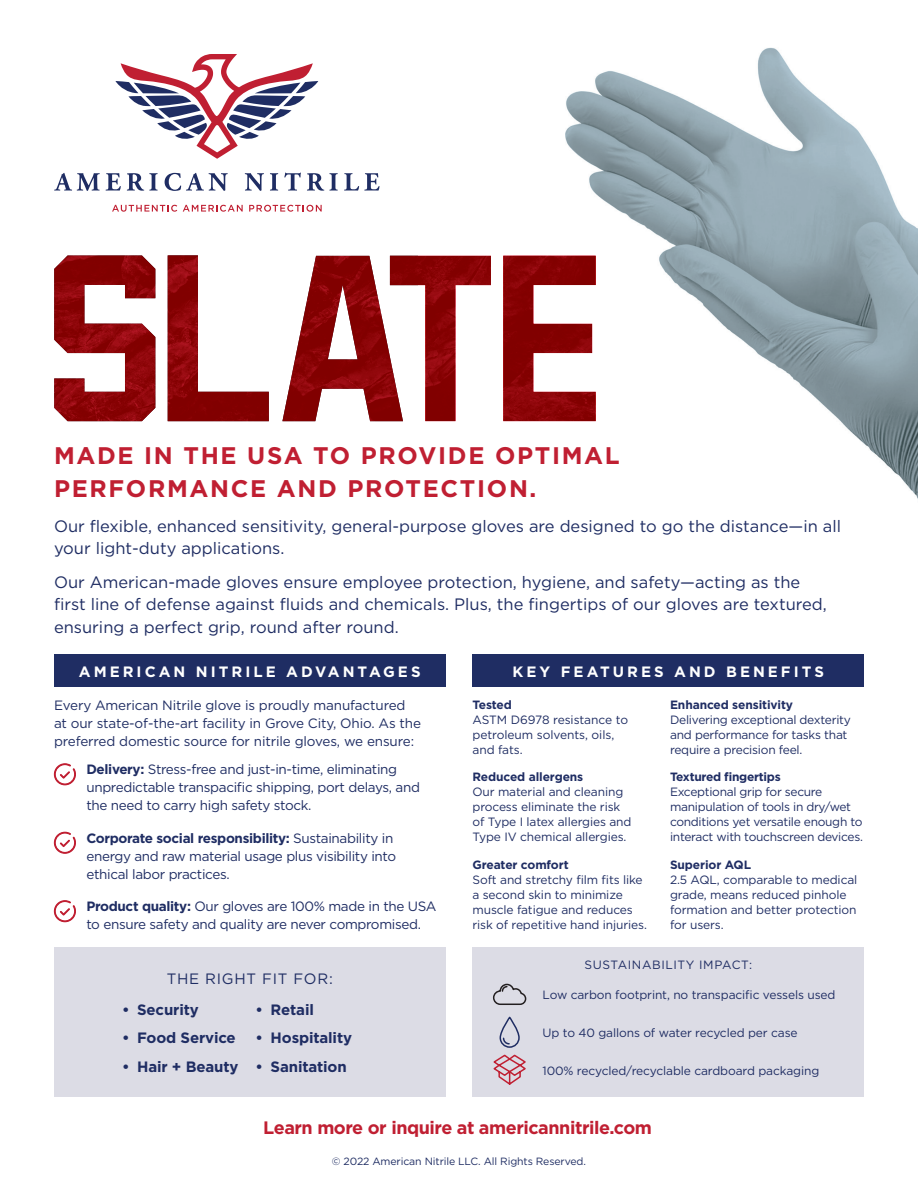
<style>
.page{position:relative;width:918px;height:1188px;background:#fff}
.page>*{position:absolute;margin:0;border:0;box-sizing:border-box;transform-origin:0 0}
.t1{font:700 24px/33px "Gotham";letter-spacing:.07em;color:#c01f32}
.t2{font:700 18px "Gotham";letter-spacing:-.025em;color:#c01f32}
.t3{font:16.5px/22.5px "Gotham";color:#1f2d63}
.t4{font:700 15px "Gotham";letter-spacing:-.01em;color:#1f2d63}
.t5{font:700 15px "Gotham";letter-spacing:.2em;color:#fff}
.t6{font:15px "Gotham";letter-spacing:.05em;color:#1f2d63}
.t7{font:13.5px/18px "Gotham";letter-spacing:-.025em;color:#1f2d63}
.t8{font:12px/15px "Gotham";letter-spacing:-.01em;color:#1f2d63}
.t9{font:700 12px "Gotham";letter-spacing:-.01em;color:#1f2d63}
.t10{font:12px "Gotham";letter-spacing:.05em;color:#1f2d63}
.t11{font:10.5px "Gotham";letter-spacing:-.01em;color:#1f2d63}
.s1{font-weight:700}
</style>
<div class="page">
<img style="left:425px;top:47px;width:493px;height:452px">
<div style="left:472px;top:947px;width:392px;height:150px;background:#dcdce5"></div>
<div style="left:54px;top:655px;width:392px;height:32px;background:#1f2d63"></div>
<div style="left:472px;top:655px;width:392px;height:32px;background:#1f2d63"></div>
<div style="left:54px;top:947px;width:392px;height:150px;background:#dcdce5"></div>
<svg style="left:493px;top:983px;width:34px;height:22px"></svg>
<svg style="left:493px;top:1017px;width:33px;height:68px"></svg>
<img style="left:54px;top:255px;width:542px;height:166px">
<svg style="left:54px;top:173px;width:46px;height:18px"></svg>
<svg style="left:106px;top:173px;width:15px;height:18px"></svg>
<svg style="left:127px;top:173px;width:31px;height:18px"></svg>
<svg style="left:165px;top:173px;width:63px;height:18px"></svg>
<svg style="left:245px;top:173px;width:19px;height:18px"></svg>
<svg style="left:270px;top:173px;width:8px;height:18px"></svg>
<svg style="left:284px;top:173px;width:17px;height:18px"></svg>
<svg style="left:307px;top:173px;width:31px;height:18px"></svg>
<svg style="left:344px;top:173px;width:36px;height:18px"></svg>
<svg style="left:115px;top:54px;width:203px;height:105px"></svg>
<svg style="left:112px;top:205px;width:65px;height:7px"></svg>
<svg style="left:183px;top:205px;width:60px;height:7px"></svg>
<svg style="left:249px;top:205px;width:73px;height:7px"></svg>
<svg style="left:54px;top:831px;width:22px;height:23px"></svg>
<svg style="left:54px;top:763px;width:22px;height:23px"></svg>
<svg style="left:54px;top:900px;width:22px;height:23px"></svg>
<p class="t1" style="left:54px;top:439px;width:567px">MADE IN THE USA TO PROVIDE OPTIMAL<br>PERFORMANCE AND PROTECTION.</p>
<p class="t3" style="left:54px;top:514px;width:789px">Our flexible, enhanced sensitivity, general-purpose gloves are designed to go the distance—in all your light-duty applications.</p>
<p class="t3" style="left:54px;top:570px;width:774px">Our American-made gloves ensure employee protection, hygiene, and safety—acting as the first line of defense against fluids and chemicals. Plus, the fingertips of our gloves are textured, ensuring a perfect grip, round after round.</p>
<p class="t5" style="left:79px;top:662px;width:343px">AMERICAN NITRILE ADVANTAGES</p>
<p class="t5" style="left:513px;top:662px;width:313px">KEY FEATURES AND BENEFITS</p>
<p class="t7" style="left:54px;top:696px;width:369px">Every American Nitrile glove is proudly manufactured at our state-of-the-art facility in Grove City, Ohio. As the preferred domestic source for nitrile gloves, we ensure:</p>
<p class="t7" style="left:86px;top:760px;width:335px"><span class="s1">Delivery:</span> Stress-free and just-in-time, eliminating unpredictable transpacific shipping, port delays, and the need to carry high safety stock.</p>
<p class="t7" style="left:86px;top:829px;width:311px"><span class="s1">Corporate social responsibility:</span> Sustainability in energy and raw material usage plus visibility into ethical labor practices.</p>
<p class="t7" style="left:86px;top:897px;width:352px"><span class="s1">Product quality:</span> Our gloves are 100% made in the USA to ensure safety and quality are never compromised.</p>
<p class="t6" style="left:167px;top:969px;width:168px">THE RIGHT FIT FOR:</p>
<p class="t4" style="left:122px;top:999px;width:78px">• Security</p>
<p class="t4" style="left:256px;top:999px;width:60px">• Retail</p>
<p class="t4" style="left:122px;top:1028px;width:115px">• Food Service</p>
<p class="t4" style="left:256px;top:1028px;width:98px">• Hospitality</p>
<p class="t4" style="left:122px;top:1056px;width:226px">• Hair + Beauty • Sanitation</p>
<p class="t9" style="left:472px;top:696px;width:41px">Tested</p>
<p class="t8" style="left:472px;top:712px;width:157px">ASTM D6978 resistance to petroleum solvents, oils, and fats.</p>
<p class="t9" style="left:472px;top:769px;width:112px">Reduced allergens</p>
<p class="t8" style="left:472px;top:784px;width:160px">Our material and cleaning process eliminate the risk of Type I latex allergies and<br>Type IV chemical allergies.</p>
<p class="t9" style="left:472px;top:857px;width:98px">Greater comfort</p>
<p class="t8" style="left:472px;top:872px;width:176px">Soft and stretchy film fits like a second skin to minimize muscle fatigue and reduces risk of repetitive hand injuries.</p>
<p class="t9" style="left:670px;top:696px;width:125px">Enhanced sensitivity</p>
<p class="t8" style="left:670px;top:712px;width:182px">Delivering exceptional dexterity and performance for tasks that require a precision feel.</p>
<p class="t9" style="left:670px;top:769px;width:112px">Textured fingertips</p>
<p class="t8" style="left:670px;top:784px;width:194px">Exceptional grip for secure manipulation of tools in dry/wet conditions yet versatile enough to interact with touchscreen devices.</p>
<p class="t9" style="left:670px;top:857px;width:83px">Superior AQL</p>
<p class="t8" style="left:670px;top:872px;width:189px">2.5 AQL, comparable to medical grade, means reduced pinhole formation and better protection for users.</p>
<p class="t10" style="left:584px;top:957px;width:169px">SUSTAINABILITY IMPACT:</p>
<p class="t8" style="left:543px;top:987px;width:295px">Low carbon footprint, no transpacific vessels used</p>
<p class="t8" style="left:543px;top:1025px;width:257px">Up to 40 gallons of water recycled per case</p>
<p class="t8" style="left:543px;top:1063px;width:278px">100% recycled/recyclable cardboard packaging</p>
<p class="t2" style="left:263px;top:1116px;width:390px">Learn more or inquire at americannitrile.com</p>
<p class="t11" style="left:332px;top:1155px;width:256px">© 2022 American Nitrile LLC. All Rights Reserved.</p>
</div>
